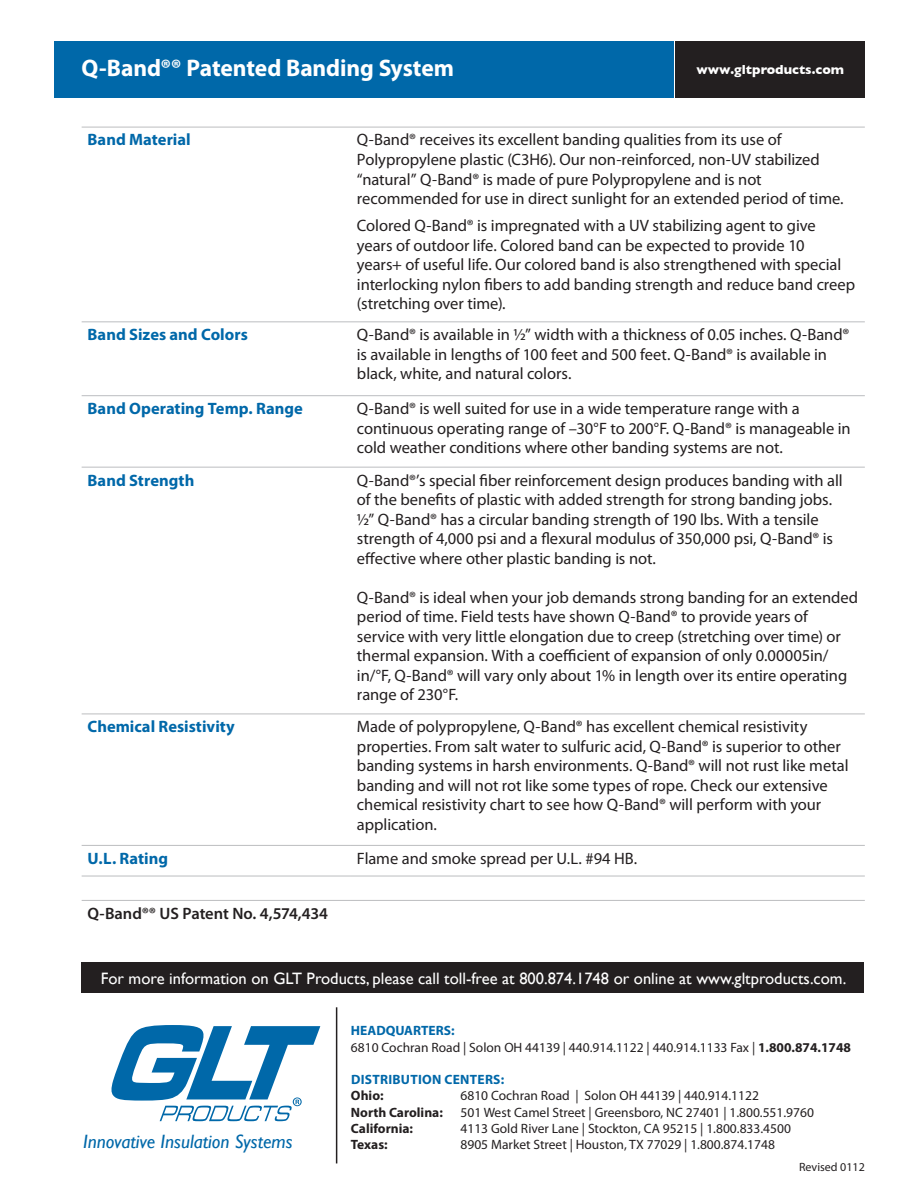
<style>
.page{position:relative;width:918px;height:1189px;background:#fff}
.page>*{position:absolute;margin:0;border:0;box-sizing:border-box;transform-origin:0 0}
.t1{font:700 24px "Myriad Pro";letter-spacing:-.005em;color:#fff}
.t2{font:italic 19.35px "Gill Sans";color:#0068a9}
.t3{font:16.5px/19.5px "Myriad Pro";letter-spacing:-.005em;color:#231f20}
.t4{font:16.5px "Gill Sans";color:#fff}
.t5{font:700 16.5px "Myriad Pro";color:#0068a9}
.t6{font:600 16.5px "Myriad Pro";letter-spacing:-.01em;color:#231f20}
.t7{font:13.5px/16.2px "Myriad Pro";color:#231f20}
.t8{font:700 13.5px "Myriad Pro";color:#231f20}
.t9{font:700 13.5px "Myriad Pro";letter-spacing:.02em;color:#0068a9}
.t10{font:700 13.35px "Gill Sans";color:#fff}
.t11{font:12px "Myriad Pro";color:#231f20}
.s1{font-weight:700;color:#0068a9}
.s2{font-weight:700}
</style>
<div class="page">
<div style="left:81px;top:962px;width:783px;height:31px;background:#231f20"></div>
<svg style="left:111px;top:1025px;width:209px;height:95px"></svg>
<hr style="left:336px;top:1007px;width:1px;height:156px;background:#231f20">
<div style="left:55px;top:41px;width:619px;height:56px;background:#0068a9"></div>
<div style="left:676px;top:41px;width:189px;height:56px;background:#231f20"></div>
<hr style="left:82px;top:127px;width:269px;height:1px;background:#bcbdc0">
<hr style="left:351px;top:127px;width:514px;height:1px;background:#bcbdc0">
<hr style="left:82px;top:321px;width:269px;height:1px;background:#bcbdc0">
<hr style="left:351px;top:321px;width:514px;height:1px;background:#bcbdc0">
<hr style="left:82px;top:395px;width:269px;height:1px;background:#bcbdc0">
<hr style="left:351px;top:395px;width:514px;height:1px;background:#bcbdc0">
<hr style="left:82px;top:466px;width:269px;height:1px;background:#bcbdc0">
<hr style="left:351px;top:466px;width:514px;height:1px;background:#bcbdc0">
<hr style="left:82px;top:713px;width:269px;height:1px;background:#bcbdc0">
<hr style="left:351px;top:713px;width:514px;height:1px;background:#bcbdc0">
<hr style="left:82px;top:844px;width:269px;height:1px;background:#bcbdc0">
<hr style="left:351px;top:844px;width:514px;height:1px;background:#bcbdc0">
<hr style="left:82px;top:875px;width:269px;height:1px;background:#bcbdc0">
<hr style="left:351px;top:875px;width:514px;height:1px;background:#bcbdc0">
<hr style="left:82px;top:899px;width:269px;height:1px;background:#bcbdc0">
<hr style="left:351px;top:899px;width:514px;height:1px;background:#bcbdc0">
<h1 class="t1" style="left:82px;top:52px;width:374px">Q-Band®® Patented Banding System</h1>
<p class="t10" style="left:696px;top:62px;width:149px">www.gltproducts.com</p>
<p class="t5" style="left:88px;top:129px;width:104px">Band Material</p>
<p class="t3" style="left:357px;top:130px;width:488px">Q-Band® receives its excellent banding qualities from its use of Polypropylene plastic (C3H6). Our non-reinforced, non-UV stabilized “natural” Q-Band® is made of pure Polypropylene and is not recommended for use in direct sunlight for an extended period of time.</p>
<p class="t3" style="left:357px;top:215px;width:500px">Colored Q-Band® is impregnated with a UV stabilizing agent to give years of outdoor life. Colored band can be expected to provide 10<br>years+ of useful life. Our colored band is also strengthened with special interlocking nylon fibers to add banding strength and reduce band creep (stretching over time).</p>
<p class="t5" style="left:88px;top:324px;width:162px">Band Sizes and Colors</p>
<p class="t3" style="left:357px;top:324px;width:494px">Q-Band® is available in ½” width with a thickness of 0.05 inches. Q-Band® is available in lengths of 100 feet and 500 feet. Q-Band® is available in black, white, and natural colors.</p>
<p class="t5" style="left:88px;top:397px;width:217px">Band Operating Temp. Range</p>
<p class="t3" style="left:357px;top:398px;width:495px">Q-Band® is well suited for use in a wide temperature range with a continuous operating range of –30°F to 200°F. Q-Band® is manageable in cold weather conditions where other banding systems are not.</p>
<p class="t5" style="left:88px;top:469px;width:108px">Band Strength</p>
<p class="t3" style="left:357px;top:470px;width:487px">Q-Band®’s special fiber reinforcement design produces banding with all of the benefits of plastic with added strength for strong banding jobs. ½” Q-Band® has a circular banding strength of 190 lbs. With a tensile strength of 4,000 psi and a flexural modulus of 350,000 psi, Q-Band® is effective where other plastic banding is not.</p>
<p class="t3" style="left:357px;top:587px;width:503px">Q-Band® is ideal when your job demands strong banding for an extended period of time. Field tests have shown Q-Band® to provide years of service with very little elongation due to creep (stretching over time) or thermal expansion. With a coefficient of expansion of only 0.00005in/ in/°F, Q-Band® will vary only about 1% in length over its entire operating range of 230°F.</p>
<p class="t5" style="left:88px;top:716px;width:149px">Chemical Resistivity</p>
<p class="t3" style="left:357px;top:716px;width:493px">Made of polypropylene, Q-Band® has excellent chemical resistivity properties. From salt water to sulfuric acid, Q-Band® is superior to other banding systems in harsh environments. Q-Band® will not rust like metal banding and will not rot like some types of rope. Check our extensive chemical resistivity chart to see how Q-Band® will perform with your application.</p>
<p class="t5" style="left:88px;top:847px;width:82px">U.L. Rating</p>
<p class="t3" style="left:357px;top:848px;width:282px">Flame and smoke spread per U.L. #94 HB.</p>
<p class="t6" style="left:88px;top:902px;width:242px">Q-Band®® US Patent No. 4,574,434</p>
<p class="t4" style="left:101px;top:968px;width:747px">For more information on GLT Products, please call toll-free at 800.874.1748 or online at www.gltproducts.com.</p>
<p class="t2" style="left:83px;top:1130px;width:211px">Innovative Insulation Systems</p>
<p class="t7" style="left:351px;top:1022px;width:501px"><span class="s1">HEADQUARTERS:<br></span>6810 Cochran Road | Solon OH 44139 | 440.914.1122 | 440.914.1133 Fax | <span class="s2">1.800.874.1748</span></p>
<p class="t9" style="left:351px;top:1070px;width:51px">Distribut</p>
<p class="t9" style="left:418px;top:1070px;width:61px">ion Centers</p>
<p class="t9" style="left:501px;top:1070px;width:5px">:</p>
<p class="t8" style="left:351px;top:1086px;width:34px">Ohio:</p>
<p class="t7" style="left:460px;top:1087px;width:300px">6810 Cochran Road | Solon OH 44139 | 440.914.1122</p>
<p class="t8" style="left:351px;top:1102px;width:93px">North Carolina:</p>
<p class="t7" style="left:460px;top:1103px;width:355px">501 West Camel Street | Greensboro, NC 27401 | 1.800.551.9760</p>
<p class="t8" style="left:351px;top:1119px;width:64px">California:</p>
<p class="t7" style="left:460px;top:1119px;width:332px">4113 Gold River Lane | Stockton, CA 95215 | 1.800.833.4500</p>
<p class="t8" style="left:351px;top:1135px;width:38px">Texas:</p>
<p class="t7" style="left:460px;top:1135px;width:316px">8905 Market Street | Houston, TX 77029 | 1.800.874.1748</p>
<p class="t11" style="left:799px;top:1159px;width:67px">Revised 0112</p>
</div>
